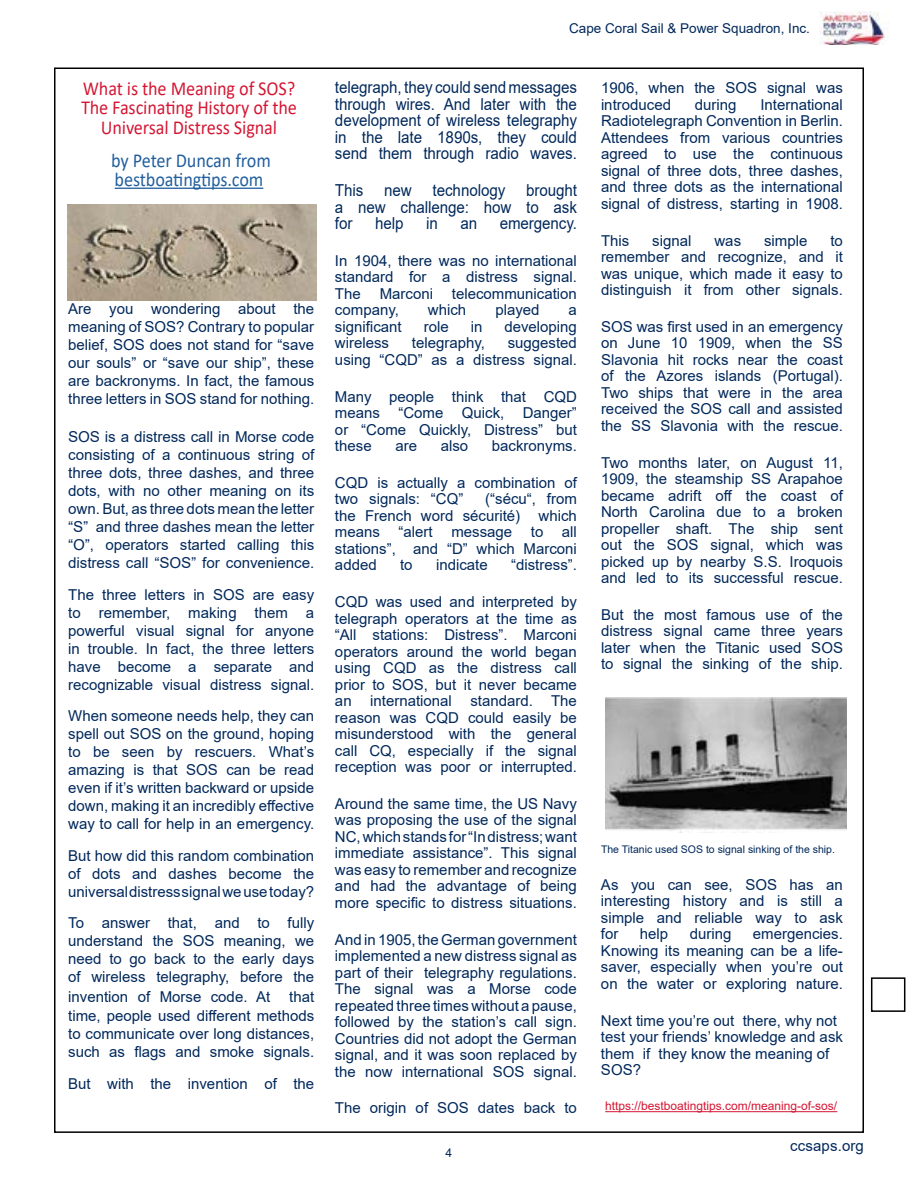
<style>
.page{position:relative;width:918px;height:1188px;background:#fff}
.page>*{position:absolute;margin:0;border:0;box-sizing:border-box;transform-origin:0 0}
.t1{font:19.8px/19.5px "Calibri";color:#d51633;text-align:center;scale:.91 1}
.t2{font:19.8px/19.5px "Calibri";color:#215e9e;scale:.91 1}
.t3{font:16.5px/16.5px "Arial";color:#00285b;text-align:justify;scale:.91 1}
.t4{font:15px/16.5px "Arial";color:#00285b;text-align:justify}
.t5{font:13.5px "Arial";color:#00285b}
.t6{font:12px "Arial";color:#d51633}
.t7{font:12px "Arial";color:#00285b}
.t8{font:10.5px "Arial";color:#00285b}
</style>
<div class="page">
<img style="left:820px;top:12px;width:69px;height:33px">
<hr style="left:605px;top:1111px;width:232px;height:1px;background:#d51633">
<hr style="left:115px;top:188px;width:148px;height:1px;background:#215e9e">
<img style="left:68px;top:205px;width:248px;height:95px">
<img style="left:606px;top:698px;width:240px;height:135px">
<div style="left:871px;top:977px;width:34px;height:35px;border:2px solid #000"></div>
<h1 class="t1" style="left:81px;top:78px;width:239px">What is the Meaning of SOS?<br>The Fascinating History of the<br>Universal Distress Signal</h1>
<h1 class="t2" style="left:111px;top:150px;width:177px">by Peter Duncan from bestboatingtips.com</h1>
<p class="t4" style="left:68px;top:300px;width:248px;line-height:18px">Are you wondering about the meaning of SOS? Contrary to popular belief, SOS does not stand for “save our souls” or “save our ship”, these are backronyms. In fact, the famous three letters in SOS stand for nothing.</p>
<p class="t4" style="left:68px;top:428px;width:248px;line-height:18px">SOS is a distress call in Morse code consisting of a continuous string of three dots, three dashes, and three dots, with no other meaning on its own. But, as three dots mean the letter “S” and three dashes mean the letter “O”, operators started calling this distress call “SOS” for convenience.</p>
<p class="t4" style="left:68px;top:585px;width:248px;line-height:18px">The three letters in SOS are easy to remember, making them a powerful visual signal for anyone in trouble. In fact, the three letters have become a separate and recognizable visual distress signal.</p>
<p class="t4" style="left:68px;top:707px;width:248px;line-height:18px">When someone needs help, they can spell out SOS on the ground, hoping to be seen by rescuers. What’s amazing is that SOS can be read even if it’s written backward or upside down, making it an incredibly effective way to call for help in an emergency.</p>
<p class="t4" style="left:68px;top:846px;width:247px;line-height:18px">But how did this random combination of dots and dashes become the universal distress signal we use today?</p>
<p class="t4" style="left:68px;top:914px;width:248px;line-height:18px">To answer that, and to fully understand the SOS meaning, we need to go back to the early days of wireless telegraphy, before the</p>
<p class="t4" style="left:68px;top:988px;width:204px">invention of Morse code. At</p>
<p class="t4" style="left:68px;top:987px;width:247px;line-height:19.5px;text-align:right">that<br>time, people used different methods</p>
<p class="t4" style="left:68px;top:1025px;width:247px;line-height:18px">to communicate over long distances, such as flags and smoke signals.</p>
<p class="t4" style="left:68px;top:1075px;width:248px">But with the invention of the</p>
<p class="t5" style="left:569px;top:19px;width:242px">Cape Coral Sail &amp; Power Squadron, Inc.</p>
<p class="t3" style="left:335px;top:79px;width:268px">telegraph, they could send messages through wires. And later with the development of wireless telegraphy in the late 1890s, they could send them through radio waves.</p>
<p class="t3" style="left:335px;top:182px;width:86px">This new</p>
<p class="t3" style="left:335px;top:182px;width:268px;text-indent:98px">technology brought a new challenge: how to ask for</p>
<p class="t3" style="left:375px;top:215px;width:33px">help</p>
<p class="t3" style="left:426px;top:215px;width:15px">in</p>
<p class="t3" style="left:460px;top:215px;width:20px">an</p>
<p class="t3" style="left:500px;top:215px;width:87px">emergency.</p>
<p class="t4" style="left:335px;top:252px;width:243px">In 1904, there was no international standard for a distress signal.<br>The</p>
<p class="t4" style="left:380px;top:285px;width:55px">Marconi</p>
<p class="t4" style="left:452px;top:285px;width:127px">telecommunication</p>
<p class="t4" style="left:335px;top:302px;width:65px">company,</p>
<p class="t4" style="left:428px;top:302px;width:40px">which</p>
<p class="t4" style="left:495px;top:302px;width:46px">played</p>
<p class="t4" style="left:569px;top:302px;width:10px">a</p>
<p class="t4" style="left:335px;top:318px;width:68px">significant</p>
<p class="t4" style="left:424px;top:318px;width:27px">role</p>
<p class="t4" style="left:471px;top:318px;width:13px">in</p>
<p class="t4" style="left:504px;top:318px;width:74px">developing</p>
<p class="t4" style="left:335px;top:335px;width:56px">wireless</p>
<p class="t4" style="left:412px;top:335px;width:75px">telegraphy,</p>
<p class="t4" style="left:335px;top:335px;width:243px;text-align:right">suggested<br>using “CQD” as a distress signal.</p>
<p class="t4" style="left:335px;top:388px;width:244px">Many people think that CQD means “Come Quick, Danger” or “Come Quickly, Distress” but these</p>
<p class="t4" style="left:395px;top:438px;width:23px">are</p>
<p class="t4" style="left:441px;top:438px;width:29px">also</p>
<p class="t4" style="left:492px;top:438px;width:87px">backronyms.</p>
<p class="t4" style="left:335px;top:474px;width:243px">CQD is actually a combination of two signals: “CQ”</p>
<p class="t4" style="left:335px;top:491px;width:244px;text-indent:150px">(“sécu“, from the French word sécurité) which means “alert message to all stations”, and “D” which Marconi added</p>
<p class="t4" style="left:400px;top:557px;width:14px">to</p>
<p class="t4" style="left:436px;top:557px;width:53px">indicate</p>
<p class="t4" style="left:511px;top:557px;width:67px">“distress”.</p>
<p class="t4" style="left:335px;top:594px;width:243px">CQD was used and interpreted by telegraph operators at the time as “All stations: Distress”. Marconi operators around the world began using CQD as the distress call prior to SOS, but it never became an international standard. The reason was CQD could easily be misunderstood with the general call CQ, especially if the signal reception was poor or interrupted.</p>
<p class="t4" style="left:335px;top:795px;width:243px">Around the same time, the US Navy was proposing the use of the signal NC, which stands for “In distress; want immediate assistance”. This signal was easy to remember and recognize and had the advantage of being more specific to distress situations.</p>
<p class="t4" style="left:335px;top:931px;width:243px">And in 1905, the German government implemented a new distress signal as part of their telegraphy regulations.<br>The signal was a Morse code repeated three times without a pause, followed by the station’s call sign.<br>Countries did not adopt the German signal, and it was soon replaced by the now international SOS signal.</p>
<p class="t4" style="left:335px;top:1100px;width:244px">The origin of SOS dates back to</p>
<p class="t7" style="left:446px;top:1144px;width:8px">4</p>
<p class="t4" style="left:601px;top:80px;width:243px">1906, when the SOS signal was introduced</p>
<p class="t4" style="left:601px;top:96px;width:243px;text-indent:159px">International Radiotelegraph Convention in Berlin.<br>Attendees from various countries agreed to use the continuous signal of three dots, three dashes, and three dots as the international signal of distress, starting in 1908.</p>
<p class="t4" style="left:601px;top:232px;width:30px">This</p>
<p class="t4" style="left:652px;top:232px;width:41px">signal</p>
<p class="t4" style="left:714px;top:232px;width:28px">was</p>
<p class="t4" style="left:764px;top:232px;width:45px">simple</p>
<p class="t4" style="left:695px;top:96px;width:43px">during</p>
<p class="t4" style="left:601px;top:232px;width:244px;text-indent:229px">to remember and recognize, and it was unique, which made it easy to distinguish it from other signals.</p>
<p class="t4" style="left:601px;top:318px;width:243px">SOS was first used in an emergency on June 10 1909, when the SS Slavonia hit rocks near the coast of the Azores islands (Portugal).<br>Two ships that were in the area received the SOS call and assisted the SS Slavonia with the rescue.</p>
<p class="t4" style="left:601px;top:454px;width:243px">Two months later, on August 11, 1909, the steamship SS Arapahoe became adrift off the coast of North Carolina due to a broken propeller shaft. The ship sent out the SOS signal, which was picked up by nearby S.S. Iroquois and led to its successful rescue.</p>
<p class="t4" style="left:601px;top:606px;width:244px">But the most famous use of the distress signal came three years later when the Titanic used SOS to signal the sinking of the ship.</p>
<p class="t8" style="left:601px;top:842px;width:236px">The Titanic used SOS to signal sinking of the ship.</p>
<p class="t4" style="left:601px;top:876px;width:243px">As you can see, SOS has an interesting history and is still a simple and reliable way to ask for</p>
<p class="t4" style="left:601px;top:926px;width:243px;text-indent:152px">emergencies.<br>Knowing its meaning can be a life&shy;saver, especially when you’re out on the water or exploring nature.</p>
<p class="t4" style="left:601px;top:1012px;width:244px;text-align:left">Next time you’re out there, why not test your friends’ knowledge and ask them if they know the meaning of<br>SOS?</p>
<p class="t6" style="left:605px;top:1098px;width:234px">https://bestboatingtips.com/meaning-of-sos/</p>
<p class="t4" style="left:640px;top:926px;width:30px">help</p>
<p class="t4" style="left:690px;top:926px;width:43px">during</p>
<p class="t4" style="left:790px;top:1138px;width:75px">ccsaps.org</p>
</div>
